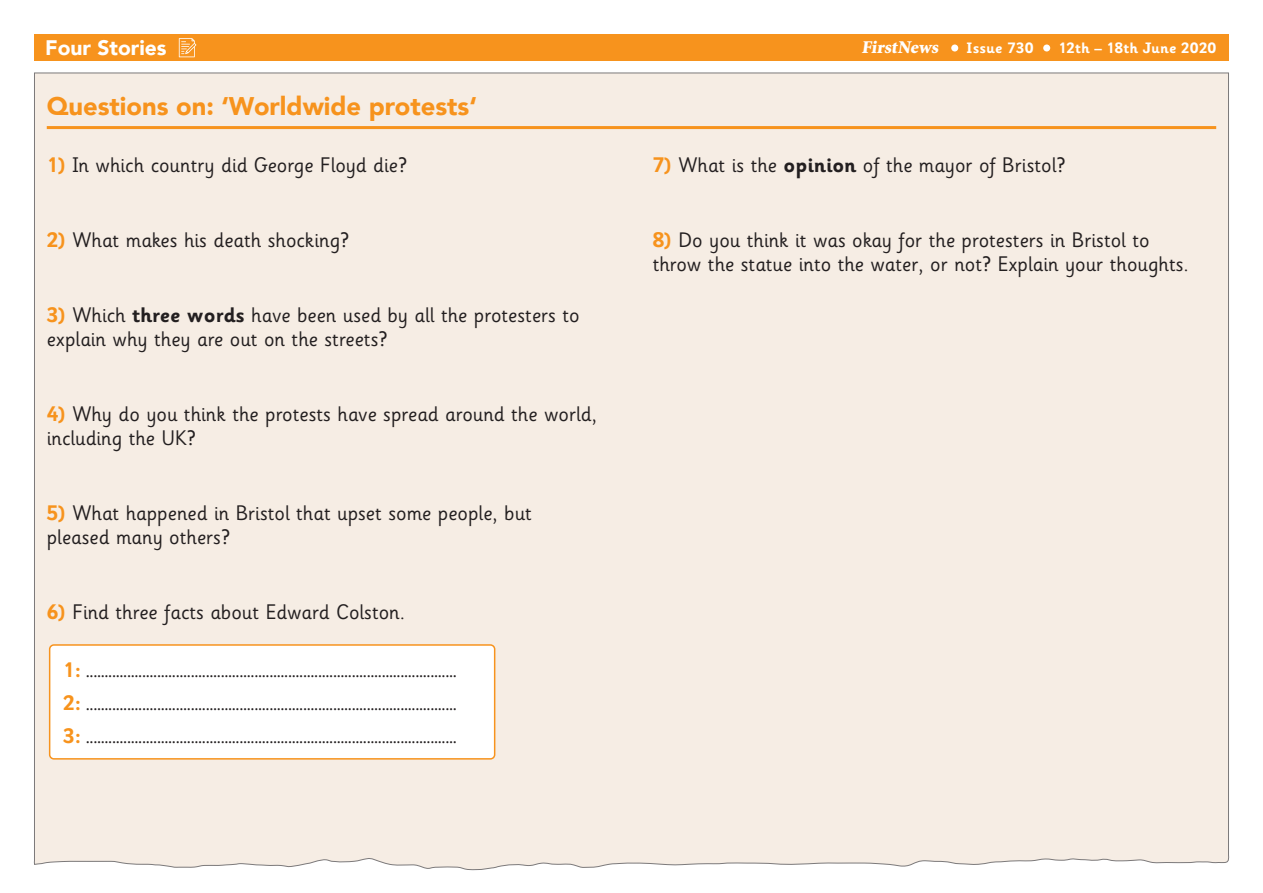
<style>
.page{position:relative;width:1263px;height:893px;background:#fff}
.page>*{position:absolute;margin:0;border:0;box-sizing:border-box;transform-origin:0 0}
.t1{font:900 25.5px "Avenir";color:#f7931d}
.Questions{font:21px/24px "Sassoon Infant Std";color:#231f20}
.t2{font:900 21px "Avenir";color:#fff}
.t3{font:18px "Minion Pro";color:#231f20}
.t4{font:900 18px "Minion Std";color:#fff}
.t5{font:700 15px "Sassoon Infant Std";letter-spacing:.025em;color:#fff}
.s1{font-weight:700;color:#f7931d}
.s2{font-weight:700}
.s3{font-family:"Sassoon Infant Std";font-weight:700;font-size:21px;color:#f7931d}
</style>
<div class="page">
<div style="left:34px;top:72px;width:1195px;height:798px;background:#f6ede4"></div>
<div style="left:34px;top:34px;width:1195px;height:27px;background:#f7931d"></div>
<div style="left:951px;top:45px;width:7px;height:7px;background:#fff;border-radius:50%"></div>
<div style="left:1043px;top:45px;width:7px;height:7px;background:#fff;border-radius:50%"></div>
<svg style="left:179px;top:38px;width:17px;height:19px"></svg>
<hr style="left:47px;top:126px;width:1169px;height:3px;background:#f7931d">
<div style="left:50px;top:645px;width:445px;height:114px;background:#fff;border-radius:4px"></div>
<div style="left:49px;top:644px;width:446px;height:116px;border:2px solid #f7931d;border-radius:4px"></div>
<p class="t2" style="left:45px;top:30px;width:123px">Four Stories</p>
<p class="t4" style="left:861px;top:38px;width:81px">FirstNews</p>
<p class="t5" style="left:966px;top:39px;width:68px">Issue 730</p>
<p class="t5" style="left:1058px;top:39px;width:159px">12th – 18th June 2020</p>
<p class="t1" style="left:47px;top:84px;width:432px">Questions on: ‘Worldwide protests‘</p>
<p class="Questions" style="left:47px;top:153px;width:362px"><span class="s1">1)</span> In which country did George Floyd die?</p>
<p class="Questions" style="left:47px;top:228px;width:304px"><span class="s1">2)</span> What makes his death shocking?</p>
<p class="Questions" style="left:47px;top:303px;width:534px"><span class="s1">3)</span> Which <span class="s2">three words</span> have been used by all the protesters to explain why they are out on the streets?</p>
<p class="Questions" style="left:47px;top:402px;width:552px"><span class="s1">4)</span> Why do you think the protests have spread around the world, including the UK?</p>
<p class="Questions" style="left:47px;top:501px;width:487px"><span class="s1">5)</span> What happened in Bristol that upset some people, but pleased many others?</p>
<p class="Questions" style="left:47px;top:600px;width:360px"><span class="s1">6)</span> Find three facts about Edward Colston.</p>
<p class="t3" style="left:63px;top:659px;width:395px"><span class="s3">1:</span> ...................................................................................................</p>
<p class="t3" style="left:63px;top:692px;width:395px"><span class="s3">2:</span> ...................................................................................................</p>
<p class="t3" style="left:63px;top:725px;width:395px"><span class="s3">3:</span> ...................................................................................................</p>
<p class="Questions" style="left:653px;top:153px;width:414px"><span class="s1">7)</span> What is the <span class="s2">opinion</span> of the mayor of Bristol?</p>
<p class="Questions" style="left:653px;top:228px;width:538px"><span class="s1">8)</span> Do you think it was okay for the protesters in Bristol to throw the statue into the water, or not? Explain your thoughts.</p>
</div>
